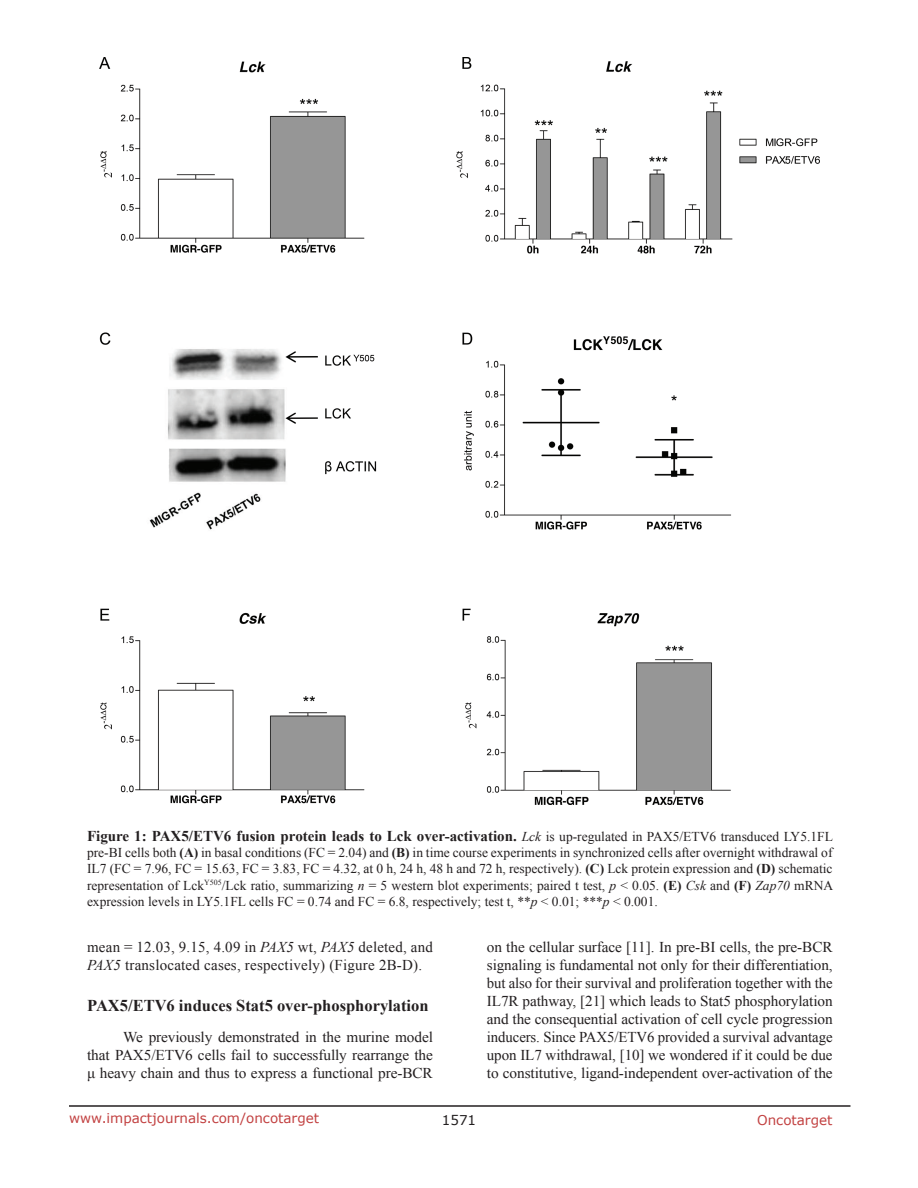
<style>
.page{position:relative;width:918px;height:1188px;background:#fff}
.page>*{position:absolute;margin:0;border:0;box-sizing:border-box;transform-origin:0 0}
.SubHeading{font:700 16.5px "Times New Roman";color:#231f20}
.BodyText{font:15px/18px "Times New Roman";letter-spacing:-.005em;color:#231f20;text-align:justify}
.FigureText{font:700 15px "Times New Roman";color:#231f20}
.BodyText-2{font:15px/18px "Times New Roman";letter-spacing:.015em;color:#231f20}
.FigureText-2{font:13.5px/16.2px "Times New Roman";color:#231f20;text-align:justify}
.t1{font:13.5px "Verdana";color:#c24141}
.t2{font:13.5px "Verdana";color:#231f20}
.s1{font-weight:400;font-style:italic;font-size:13.5px}
.s2{font-weight:400;font-size:13.5px}
.s3{font-weight:700}
.s4{font-style:italic}
</style>
<div class="page">
<hr style="left:69px;top:1105px;width:781px;height:2px;background:#231f20">
<img style="left:100px;top:57px;width:720px;height:747px">
<p class="FigureText" style="left:87px;top:826px;width:748px">Figure 1: PAX5/ETV6 fusion protein leads to Lck over-activation. <span class="s1">Lck</span> <span class="s2">is up-regulated in PAX5/ETV6 transduced LY5.1FL</span></p>
<p class="FigureText-2" style="left:87px;top:844px;width:748px">pre-BI cells both <span class="s3">(A)</span> in basal conditions (FC = 2.04) and <span class="s3">(B)</span> in time course experiments in synchronized cells after overnight withdrawal of IL7 (FC = 7.96, FC = 15.63, FC = 3.83, FC = 4.32, at 0 h, 24 h, 48 h and 72 h, respectively). <span class="s3">(C)</span> Lck protein expression and <span class="s3">(D)</span> schematic representation of Lck<sup>Y505</sup>/Lck ratio, summarizing <span class="s4">n</span> = 5 western blot experiments; paired t test, <span class="s4">p</span> &lt; 0.05. <span class="s3">(E)</span> <span class="s4">Csk</span> and <span class="s3">(F)</span> <span class="s4">Zap70</span> mRNA expression levels in LY5.1FL cells FC = 0.74 and FC = 6.8, respectively; test t, **<span class="s4">p</span> &lt; 0.01; ***<span class="s4">p</span> &lt; 0.001.</p>
<p class="BodyText-2" style="left:87px;top:938px;width:347px">mean = 12.03, 9.15, 4.09 in <span class="s4">PAX5</span> wt, <span class="s4">PAX5</span> deleted, and<br><span class="s4">PAX5</span> translocated cases, respectively) (Figure 2B-D).</p>
<p class="SubHeading" style="left:87px;top:994px;width:343px">PAX5/ETV6 induces Stat5 over-phosphorylation</p>
<p class="BodyText" style="left:87px;top:1028px;width:347px;text-indent:36px">We previously demonstrated in the murine model that PAX5/ETV6 cells fail to successfully rearrange the μ heavy chain and thus to express a functional pre-BCR</p>
<p class="BodyText" style="left:487px;top:938px;width:347px">on the cellular surface [11]. In pre-BI cells, the pre-BCR signaling is fundamental not only for their differentiation, but also for their survival and proliferation together with the IL7R pathway, [21] which leads to Stat5 phosphorylation and the consequential activation of cell cycle progression inducers. Since PAX5/ETV6 provided a survival advantage upon IL7 withdrawal, [10] we wondered if it could be due to constitutive, ligand-independent over-activation of the</p>
<p class="t1" style="left:69px;top:1109px;width:252px">www.impactjournals.com/oncotarget</p>
<p class="t2" style="left:442px;top:1111px;width:36px">1571</p>
<p class="t1" style="left:757px;top:1111px;width:77px">Oncotarget</p>
</div>
